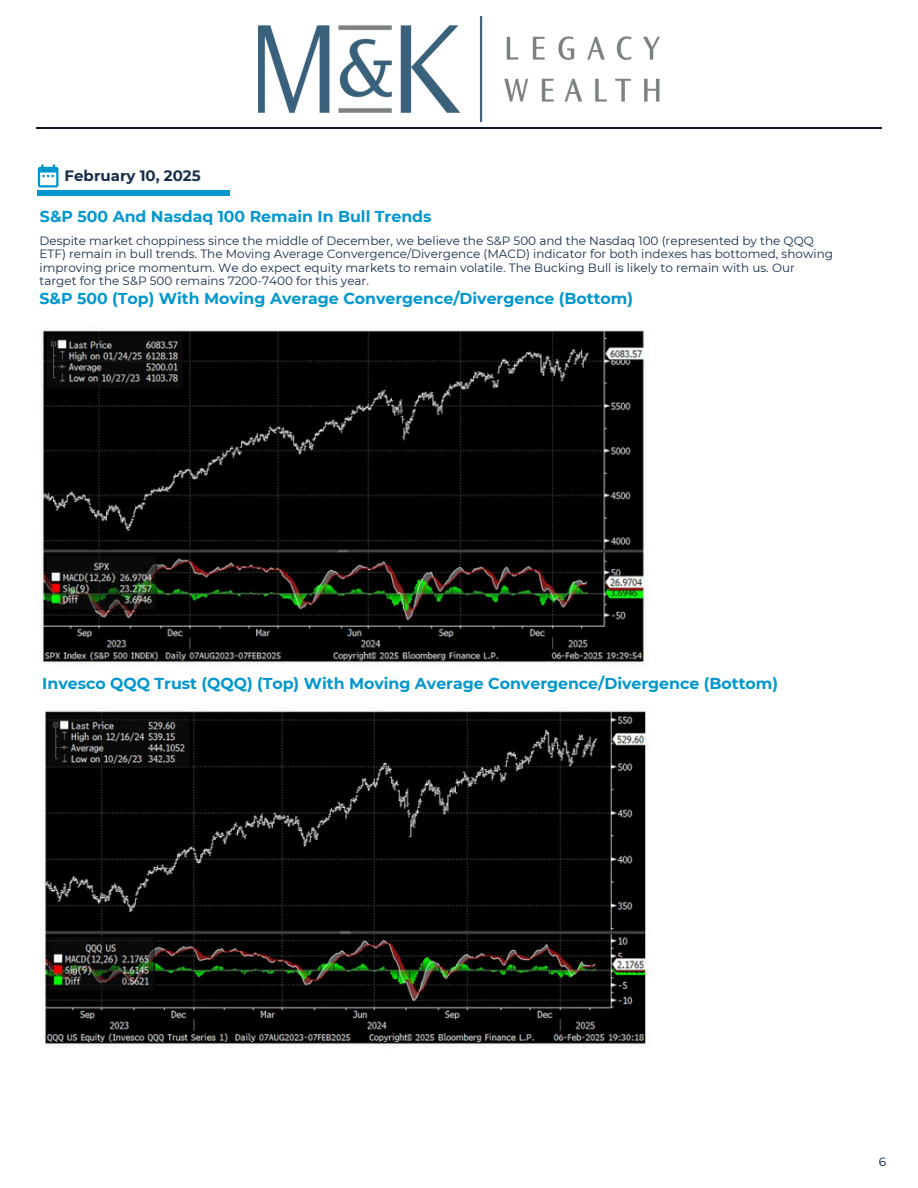
<style>
.page{position:relative;width:918px;height:1188px;background:#fff}
.page>*{position:absolute;margin:0;border:0;box-sizing:border-box;transform-origin:0 0}
.t1{font:700 15.75px "Montserrat";color:#0097ce}
.t2{font:700 15px "Montserrat";color:#162d4a}
.t3{font:12px/13.5px "Montserrat";color:#152d4a}
.t4{font:12px "Montserrat";color:#00182f}
</style>
<div class="page">
<svg style="left:38px;top:165px;width:21px;height:23px"></svg>
<hr style="left:38px;top:191px;width:192px;height:4px;background:#0097ce">
<hr style="left:36px;top:127px;width:846px;height:2px;background:#121b2e">
<img style="left:41px;top:330px;width:607px;height:335px">
<img style="left:40px;top:711px;width:608px;height:335px">
<img style="left:259px;top:17px;width:400px;height:105px">
<p class="t2" style="left:65px;top:166px;width:138px">February 10, 2025</p>
<p class="t1" style="left:40px;top:207px;width:393px">S&amp;P 500 And Nasdaq 100 Remain In Bull Trends</p>
<p class="t3" style="left:40px;top:234px;width:795px">Despite market choppiness since the middle of December, we believe the S&amp;P 500 and the Nasdaq 100 (represented by the QQQ ETF) remain in bull trends. The Moving Average Convergence/Divergence (MACD) indicator for both indexes has bottomed, showing improving price momentum. We do expect equity markets to remain volatile. The Bucking Bull is likely to remain with us. Our target for the S&amp;P 500 remains 7200-7400 for this year.</p>
<h1 class="t1" style="left:40px;top:289px;width:595px">S&amp;P 500 (Top) With Moving Average Convergence/Divergence (Bottom)</h1>
<p class="t1" style="left:42px;top:674px;width:737px">Invesco QQQ Trust (QQQ) (Top) With Moving Average Convergence/Divergence (Bottom)</p>
<h1 class="t4" style="left:879px;top:1155px;width:9px">6</h1>
</div>
